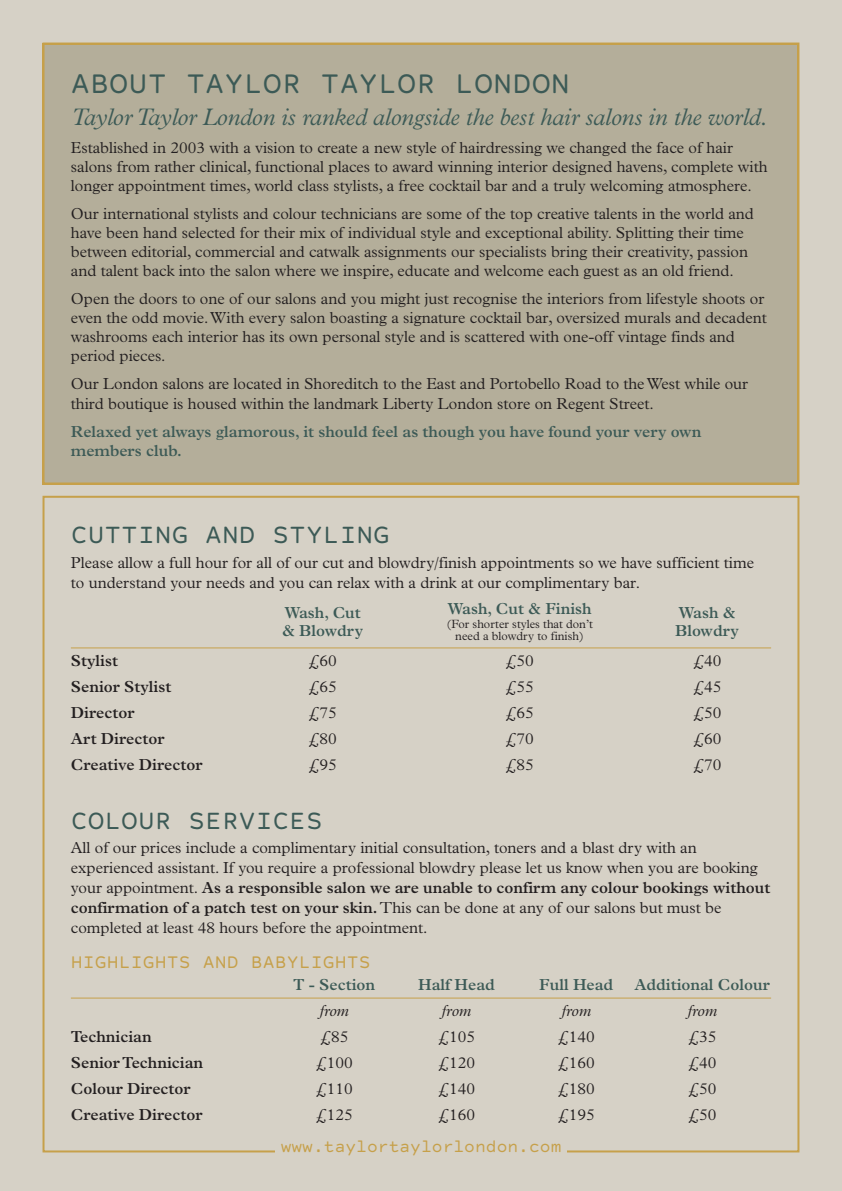
<style>
.page{position:relative;width:842px;height:1191px;background:#d6d1c6}
.page>*{position:absolute;margin:0;border:0;box-sizing:border-box;transform-origin:0 0}
.t1{font:32px "Courier Prime Sans";color:#3c5a56}
.t2{font:28px "Courier Prime Sans";color:#3c5a56}
.t3{font:italic 300 24px "Plantin";letter-spacing:-.005em;color:#3c5a56}
.t4{font:20px "Courier Prime Sans";color:#c6a04a}
.t5{font:18px "Courier Prime Sans";color:#c6a04a}
.t6{font:300 16px/19px "Plantin";color:#231f20}
.t7{font:600 16px/19px "Plantin";color:#3c5a56}
.t8{font:600 16px "Plantin";color:#231f20}
.t9{font:italic 300 16px "Plantin";color:#231f20}
.t10{font:300 12px "Plantin";color:#231f20}
.s1{font-weight:600}
</style>
<div class="page">
<div style="left:45px;top:45px;width:752px;height:437px;background:#b4ae9a"></div>
<div style="left:43px;top:43px;width:756px;height:441px;border:2px solid #c6a04a"></div>
<hr style="left:71px;top:997px;width:700px;height:1px;background:#c6a04a">
<hr style="left:71px;top:647px;width:700px;height:1px;background:#c6a04a">
<h1 class="t1" style="left:71px;top:72px;width:501px">ABOUT TAYLOR TAYLOR LONDON</h1>
<h3 class="t3" style="left:71px;top:109px;width:697px">Taylor Taylor London is ranked alongside the best hair salons in the world.</h3>
<p class="t6" style="left:71px;top:140px;width:698px">Established in 2003 with a vision to create a new style of hairdressing we changed the face of hair salons from rather clinical, functional places to award winning interior designed havens, complete with longer appointment times, world class stylists, a free cocktail bar and a truly welcoming atmosphere.</p>
<p class="t6" style="left:71px;top:206px;width:684px">Our international stylists and colour technicians are some of the top creative talents in the world and have been hand selected for their mix of individual style and exceptional ability. Splitting their time between editorial, commercial and catwalk assignments our specialists bring their creativity, passion and talent back into the salon where we inspire, educate and welcome each guest as an old friend.</p>
<p class="t6" style="left:71px;top:291px;width:697px">Open the doors to one of our salons and you might just recognise the interiors from lifestyle shoots or even the odd movie. With every salon boasting a signature cocktail bar, oversized murals and decadent washrooms each interior has its own personal style and is scattered with one-off vintage finds and period pieces.</p>
<p class="t6" style="left:71px;top:376px;width:679px">Our London salons are located in Shoreditch to the East and Portobello Road to the West while our third boutique is housed within the landmark Liberty London store on Regent Street.</p>
<p class="t7" style="left:71px;top:423px;width:632px">Relaxed yet always glamorous, it should feel as though you have found your very own members club.</p>
<h2 class="t2" style="left:71px;top:525px;width:321px">CUTTING AND STYLING</h2>
<p class="t6" style="left:71px;top:553px;width:685px;line-height:20px">Please allow a full hour for all of our cut and blowdry/finish appointments so we have sufficient time to understand your needs and you can relax with a drink at our complimentary bar.</p>
<p class="t7" style="left:284px;top:604px;width:78px">Wash, Cut</p>
<p class="t7" style="left:448px;top:600px;width:146px">Wash, Cut &amp; Finish</p>
<p class="t7" style="left:678px;top:604px;width:59px">Wash &amp;</p>
<p class="t10" style="left:446px;top:619px;width:148px">(For shorter styles that don’t</p>
<p class="t7" style="left:282px;top:622px;width:82px">&amp; Blowdry</p>
<p class="t10" style="left:455px;top:631px;width:130px">need a blowdry to finish)</p>
<p class="t7" style="left:675px;top:622px;width:65px">Blowdry</p>
<p class="t8" style="left:71px;top:654px;width:49px">Stylist</p>
<p class="t6" style="left:308px;top:652px;width:30px">£60</p>
<p class="t6" style="left:505px;top:652px;width:30px">£50</p>
<p class="t6" style="left:693px;top:652px;width:30px">£40</p>
<p class="t8" style="left:71px;top:680px;width:102px">Senior Stylist</p>
<p class="t6" style="left:308px;top:678px;width:30px">£65</p>
<p class="t6" style="left:505px;top:678px;width:30px">£55</p>
<p class="t6" style="left:693px;top:678px;width:30px">£45</p>
<p class="t8" style="left:71px;top:706px;width:65px">Director</p>
<p class="t6" style="left:308px;top:704px;width:30px">£75</p>
<p class="t6" style="left:505px;top:704px;width:30px">£65</p>
<p class="t6" style="left:693px;top:704px;width:30px">£50</p>
<p class="t8" style="left:71px;top:732px;width:95px">Art Director</p>
<p class="t6" style="left:308px;top:730px;width:30px">£80</p>
<p class="t6" style="left:505px;top:730px;width:30px">£70</p>
<p class="t6" style="left:693px;top:730px;width:30px">£60</p>
<p class="t8" style="left:71px;top:758px;width:133px">Creative Director</p>
<p class="t6" style="left:308px;top:756px;width:30px">£95</p>
<p class="t6" style="left:505px;top:756px;width:30px">£85</p>
<p class="t6" style="left:693px;top:756px;width:30px">£70</p>
<h2 class="t2" style="left:71px;top:811px;width:254px">COLOUR SERVICES</h2>
<p class="t6" style="left:71px;top:838px;width:701px;line-height:20px">All of our prices include a complimentary initial consultation, toners and a blast dry with an experienced assistant. If you require a professional blowdry please let us know when you are booking your appointment. <span class="s1">As a responsible salon we are unable to confirm any colour bookings without confirmation of a patch test on your skin.</span> This can be done at any of our salons but must be completed at least 48 hours before the appointment.</p>
<p class="t4" style="left:71px;top:955px;width:302px">HIGHLIGHTS AND BABYLIGHTS</p>
<p class="t7" style="left:293px;top:976px;width:84px">T - Section</p>
<p class="t7" style="left:418px;top:976px;width:78px">Half Head</p>
<p class="t7" style="left:539px;top:976px;width:76px">Full Head</p>
<p class="t7" style="left:634px;top:976px;width:137px">Additional Colour</p>
<p class="t9" style="left:319px;top:1004px;width:31px">from</p>
<p class="t9" style="left:442px;top:1004px;width:31px">from</p>
<p class="t9" style="left:561px;top:1004px;width:31px">from</p>
<p class="t9" style="left:687px;top:1004px;width:31px">from</p>
<p class="t8" style="left:71px;top:1030px;width:82px">Technician</p>
<p class="t6" style="left:320px;top:1028px;width:30px">£85</p>
<p class="t6" style="left:438px;top:1028px;width:39px">£105</p>
<p class="t6" style="left:558px;top:1028px;width:39px">£140</p>
<p class="t6" style="left:688px;top:1028px;width:30px">£35</p>
<p class="t8" style="left:71px;top:1056px;width:134px">Senior Technician</p>
<p class="t6" style="left:315px;top:1054px;width:39px">£100</p>
<p class="t6" style="left:438px;top:1054px;width:39px">£120</p>
<p class="t6" style="left:558px;top:1054px;width:39px">£160</p>
<p class="t6" style="left:688px;top:1054px;width:30px">£40</p>
<p class="t8" style="left:71px;top:1082px;width:121px">Colour Director</p>
<p class="t6" style="left:315px;top:1080px;width:39px">£110</p>
<p class="t6" style="left:438px;top:1080px;width:39px">£140</p>
<p class="t6" style="left:558px;top:1080px;width:39px">£180</p>
<p class="t6" style="left:688px;top:1080px;width:30px">£50</p>
<p class="t8" style="left:71px;top:1108px;width:133px">Creative Director</p>
<p class="t6" style="left:315px;top:1106px;width:39px">£125</p>
<p class="t6" style="left:438px;top:1106px;width:39px">£160</p>
<p class="t6" style="left:558px;top:1106px;width:39px">£195</p>
<p class="t6" style="left:688px;top:1106px;width:30px">£50</p>
<p class="t5" style="left:281px;top:1140px;width:282px">www.taylortaylorlondon.com</p>
</div>
